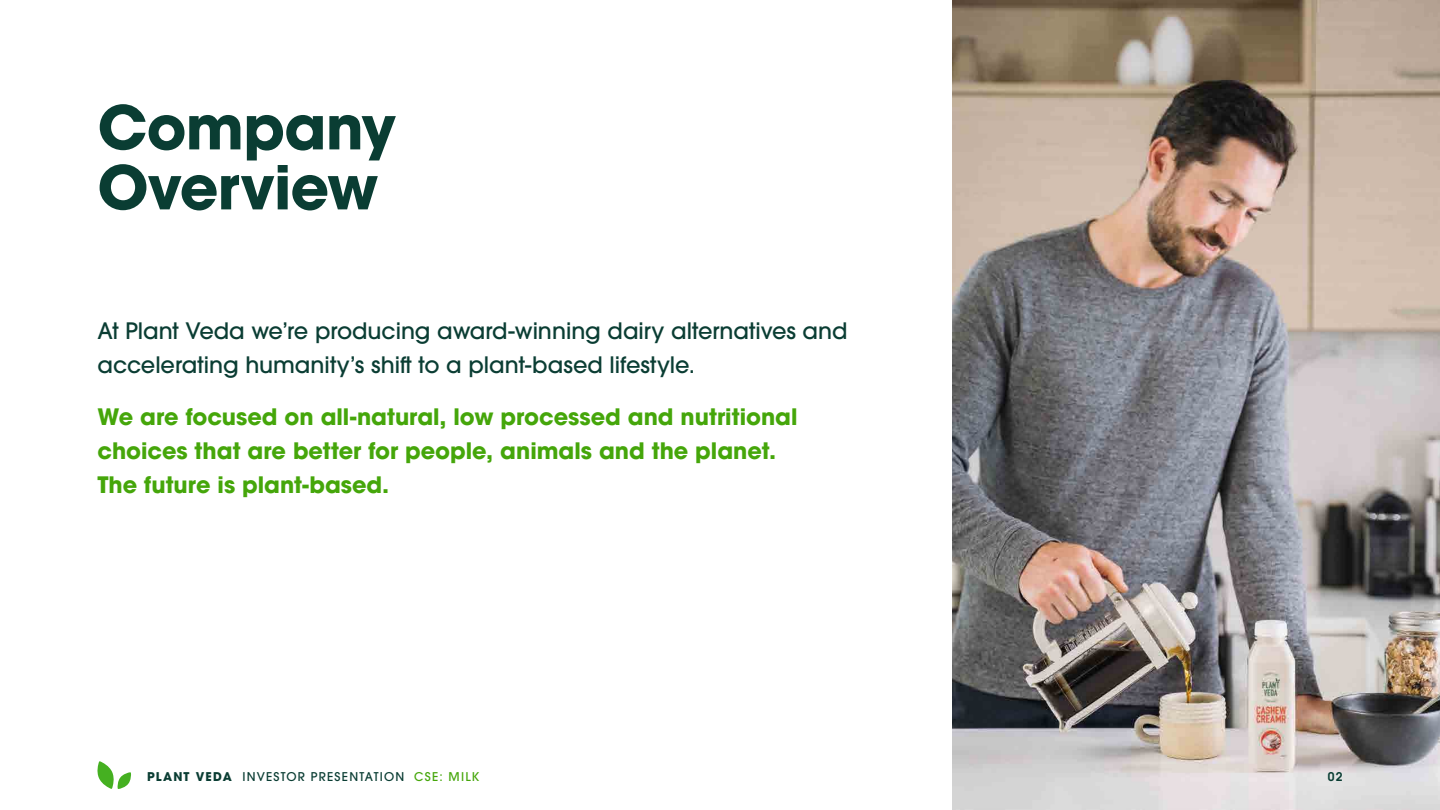
<style>
.page{position:relative;width:1440px;height:810px;background:#fff}
.page>*{position:absolute;margin:0;border:0;box-sizing:border-box;transform-origin:0 0}
.Heading_1{font:700 60px/60px "ITC Avant Garde Pro";letter-spacing:-.015em;color:#0a3d33}
.t1{font:700 22.5px/33.8px "ITC Avant Garde Pro";color:#45a60a}
.t2{font:500 22.5px/33.8px "ITC Avant Garde Pro";color:#0a3d33}
.t3{font:500 12px "ITC Avant Garde Pro";letter-spacing:.1em;color:#0a3d33}
.t4{font:600 12px "ITC Avant Garde Pro";color:#0a3d33}
.s1{font-weight:700}
.s2{color:#45a60a}
</style>
<div class="page">
<img style="left:952px;top:0;width:488px;height:810px">
<svg style="left:97px;top:761px;width:34px;height:28px"></svg>
<p class="Heading_1" style="left:98px;top:97px;width:300px">Company<br>Overview</p>
<p class="t2" style="left:98px;top:314px;width:752px">At Plant Veda we’re producing award-winning dairy alternatives and accelerating humanity’s shift to a plant-based lifestyle.</p>
<p class="t1" style="left:98px;top:400px;width:701px">We are focused on all-natural, low processed and nutritional choices that are better for people, animals and the planet.<br>The future is plant-based.</p>
<p class="t3" style="left:147px;top:769px;width:334px"><span class="s1">PLANT VEDA</span> INVESTOR PRESENTATION <span class="s2">CSE: MILK</span></p>
<p class="t4" style="left:1328px;top:769px;width:16px">02</p>
</div>
